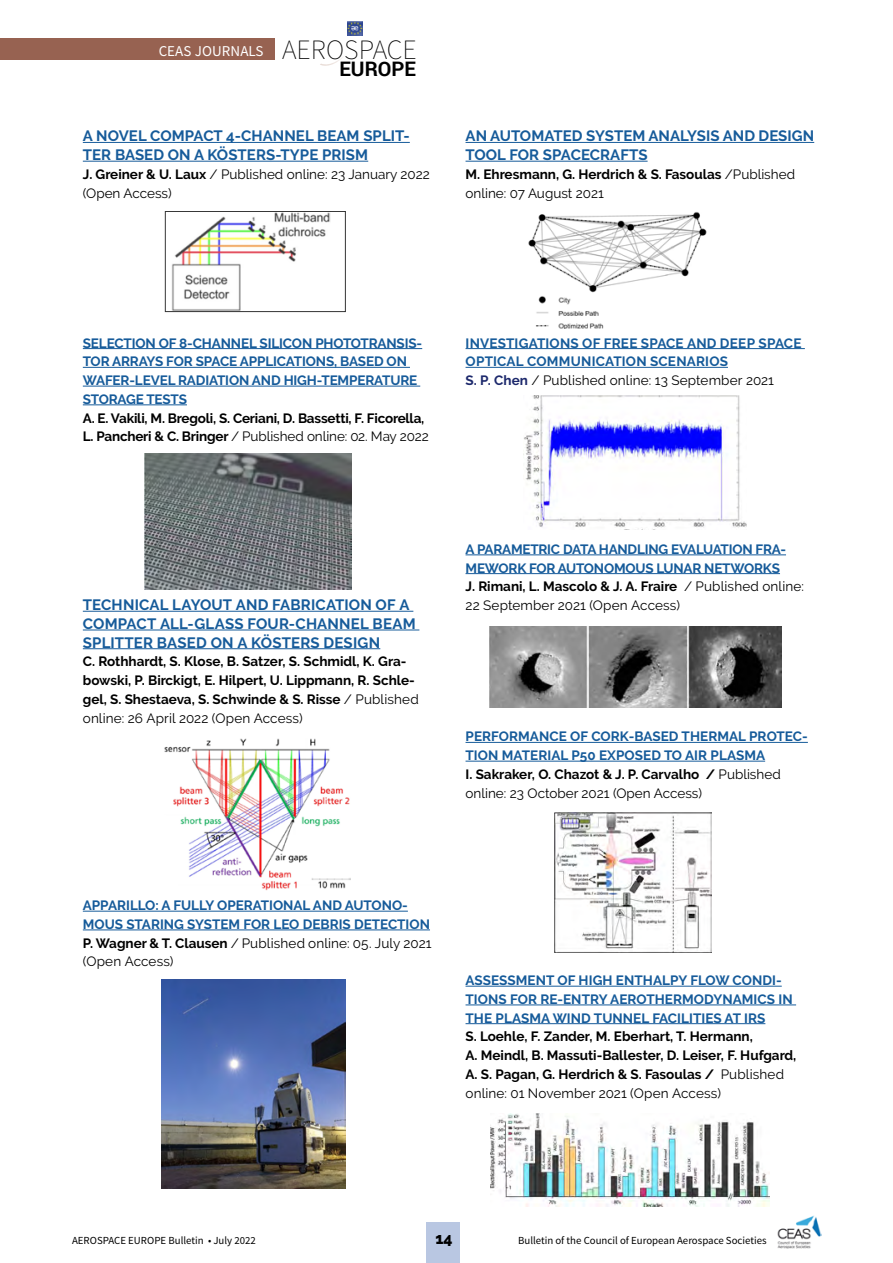
<style>
.page{position:relative;width:893px;height:1263px;background:#fff}
.page>*{position:absolute;margin:0;border:0;box-sizing:border-box;transform-origin:0 0}
.t1{font:700 19.95px "Roboto";color:#000}
.t2{font:800 15.75px "Raleway";color:#000}
.t3{font:700 15px/18.8px "Raleway";letter-spacing:.005em;color:#165b9a}
.t4{font:15px "Source Sans Pro";letter-spacing:.005em;color:#fff}
.t5{font:700 13.5px/18.8px "Raleway";color:#165b9a}
.t6{font:700 13.5px/18.8px "Raleway";color:#000}
.t7{font:13.5px/18.8px "Raleway";color:#000}
.t8{font:10.8px "Source Sans Pro";color:#000}
.s1{font-weight:200;font-size:27.9px;color:#000}
.s2{font-weight:700}
.s3{font-weight:400}
.s4{color:#1d296c}
.s5{font-weight:400;color:#000}
.s6{color:#000}
</style>
<div class="page">
<div style="left:426px;top:1222px;width:34px;height:41px;background:#b9c7e2"></div>
<div style="left:0;top:38px;width:274px;height:22px;background:#976251"></div>
<svg style="left:320px;top:57px;width:23px;height:9px"></svg>
<img style="left:347px;top:21px;width:16px;height:14px">
<img style="left:777px;top:1215px;width:45px;height:34px">
<hr style="left:83px;top:142px;width:327px;height:1px;background:#165b9a">
<hr style="left:83px;top:161px;width:285px;height:1px;background:#165b9a">
<hr style="left:83px;top:348px;width:339px;height:1px;background:#165b9a">
<hr style="left:83px;top:367px;width:327px;height:1px;background:#165b9a">
<hr style="left:83px;top:386px;width:337px;height:1px;background:#165b9a">
<hr style="left:83px;top:404px;width:104px;height:1px;background:#165b9a">
<hr style="left:83px;top:611px;width:330px;height:1px;background:#165b9a">
<hr style="left:83px;top:630px;width:336px;height:1px;background:#165b9a">
<hr style="left:83px;top:648px;width:297px;height:1px;background:#165b9a">
<hr style="left:83px;top:911px;width:325px;height:1px;background:#165b9a">
<hr style="left:83px;top:929px;width:347px;height:1px;background:#165b9a">
<hr style="left:466px;top:142px;width:348px;height:1px;background:#165b9a">
<hr style="left:466px;top:161px;width:182px;height:1px;background:#165b9a">
<hr style="left:466px;top:348px;width:339px;height:1px;background:#165b9a">
<hr style="left:466px;top:367px;width:262px;height:1px;background:#165b9a">
<hr style="left:466px;top:554px;width:320px;height:1px;background:#165b9a">
<hr style="left:466px;top:573px;width:314px;height:1px;background:#165b9a">
<hr style="left:466px;top:742px;width:342px;height:1px;background:#165b9a">
<hr style="left:466px;top:761px;width:299px;height:1px;background:#165b9a">
<hr style="left:466px;top:986px;width:316px;height:1px;background:#165b9a">
<hr style="left:466px;top:1004px;width:330px;height:1px;background:#165b9a">
<hr style="left:466px;top:1023px;width:299px;height:1px;background:#165b9a">
<img style="left:144px;top:453px;width:207px;height:136px">
<img style="left:162px;top:980px;width:183px;height:208px">
<img style="left:164px;top:738px;width:187px;height:152px">
<img style="left:528px;top:212px;width:179px;height:116px">
<img style="left:524px;top:396px;width:223px;height:134px">
<img style="left:489px;top:626px;width:292px;height:81px">
<img style="left:491px;top:1113px;width:278px;height:93px">
<img style="left:555px;top:812px;width:157px;height:141px">
<img style="left:172px;top:213px;width:159px;height:97px">
<div style="left:165px;top:211px;width:181px;height:101px;border:1px solid #000"></div>
<p class="t4" style="left:159px;top:42px;width:260px">CEAS JOURNALS <span class="s1">AEROSPACE</span></p>
<h1 class="t1" style="left:339px;top:55px;width:78px">EUROPE</h1>
<p class="t3" style="left:83px;top:127px;width:328px">A NOVEL COMPACT 4-CHANNEL BEAM SPLIT-<br>TER BASED ON A KÖSTERS-TYPE PRISM</p>
<p class="t7" style="left:83px;top:165px;width:349px"><span class="s2">J. Greiner &amp; U. Laux</span> / Published online: 23 January 2022 (Open Access)</p>
<p class="t3" style="left:466px;top:127px;width:350px">AN AUTOMATED SYSTEM ANALYSIS AND DESIGN<br>TOOL FOR SPACECRAFTS</p>
<p class="t6" style="left:466px;top:165px;width:331px">M. Ehresmann, G. Herdrich &amp; S. Fasoulas <span class="s3">/Published online: 07 August 2021</span></p>
<p class="t5" style="left:83px;top:333px;width:341px">SELECTION OF 8-CHANNEL SILICON PHOTOTRANSIS-TOR ARRAYS FOR SPACE APPLICATIONS, BASED ON WAFER-LEVEL RADIATION AND HIGH-TEMPERATURE STORAGE TESTS</p>
<p class="t6" style="left:83px;top:408px;width:347px">A. E. Vakili, M. Bregoli, S. Ceriani, D. Bassetti, F. Ficorella,<br>L. Pancheri &amp; C. Bringer <span class="s3">/ Published online: 02. May 2022</span></p>
<p class="t5" style="left:466px;top:333px;width:337px">INVESTIGATIONS OF FREE SPACE AND DEEP SPACE<br>OPTICAL COMMUNICATION SCENARIOS<br><span class="s4">S. P. Chen</span> <span class="s5">/ Published online: 13 September 2021</span></p>
<p class="t3" style="left:83px;top:595px;width:334px">TECHNICAL LAYOUT AND FABRICATION OF A<br>COMPACT ALL-GLASS FOUR-CHANNEL BEAM<br>SPLITTER BASED ON A KÖSTERS DESIGN</p>
<p class="t6" style="left:83px;top:652px;width:337px">C. Rothhardt, S. Klose, B. Satzer, S. Schmidl, K. Gra&shy;bowski, P. Birckigt, E. Hilpert, U. Lippmann, R. Schle&shy;gel, S. Shestaeva, S. Schwinde &amp; S. Risse <span class="s3">/ Published online: 26 April 2022 (Open Access)</span></p>
<p class="t5" style="left:466px;top:540px;width:340px">A PARAMETRIC DATA HANDLING EVALUATION FRA-MEWORK FOR AUTONOMOUS LUNAR NETWORKS<br><span class="s6">J. Rimani, L. Mascolo &amp; J. A. Fraire</span> <span class="s5">/ Published online:<br>22 September 2021 (Open Access)</span></p>
<p class="t5" style="left:466px;top:727px;width:344px">PERFORMANCE OF CORK-BASED THERMAL PROTEC-TION MATERIAL P50 EXPOSED TO AIR PLASMA<br><span class="s6">I. Sakraker, O. Chazot &amp; J. P. Carvalho /</span> <span class="s5">Published online: 23 October 2021 (Open Access)</span></p>
<p class="t5" style="left:83px;top:896px;width:350px">APPARILLO: A FULLY OPERATIONAL AND AUTONO-MOUS STARING SYSTEM FOR LEO DEBRIS DETECTION <span class="s6">P. Wagner &amp; T. Clausen</span> <span class="s5">/ Published online: 05. July 2021 (Open Access)</span></p>
<p class="t5" style="left:466px;top:971px;width:329px">ASSESSMENT OF HIGH ENTHALPY FLOW CONDI-<br>TIONS FOR RE-ENTRY AEROTHERMODYNAMICS IN<br>THE PLASMA WIND TUNNEL FACILITIES AT IRS</p>
<p class="t6" style="left:466px;top:1027px;width:332px">S. Loehle, F. Zander, M. Eberhart, T. Hermann,<br>A. Meindl, B. Massuti-Ballester, D. Leiser, F. Hufgard, A. S. Pagan, G. Herdrich &amp; S. Fasoulas / <span class="s3">Published online: 01 November 2021 (Open Access)</span></p>
<p class="t8" style="left:72px;top:1233px;width:185px">AEROSPACE EUROPE Bulletin • July 2022</p>
<p class="t2" style="left:435px;top:1229px;width:19px">14</p>
<p class="t8" style="left:518px;top:1233px;width:250px">Bulletin of the Council of European Aerospace Societies</p>
</div>
